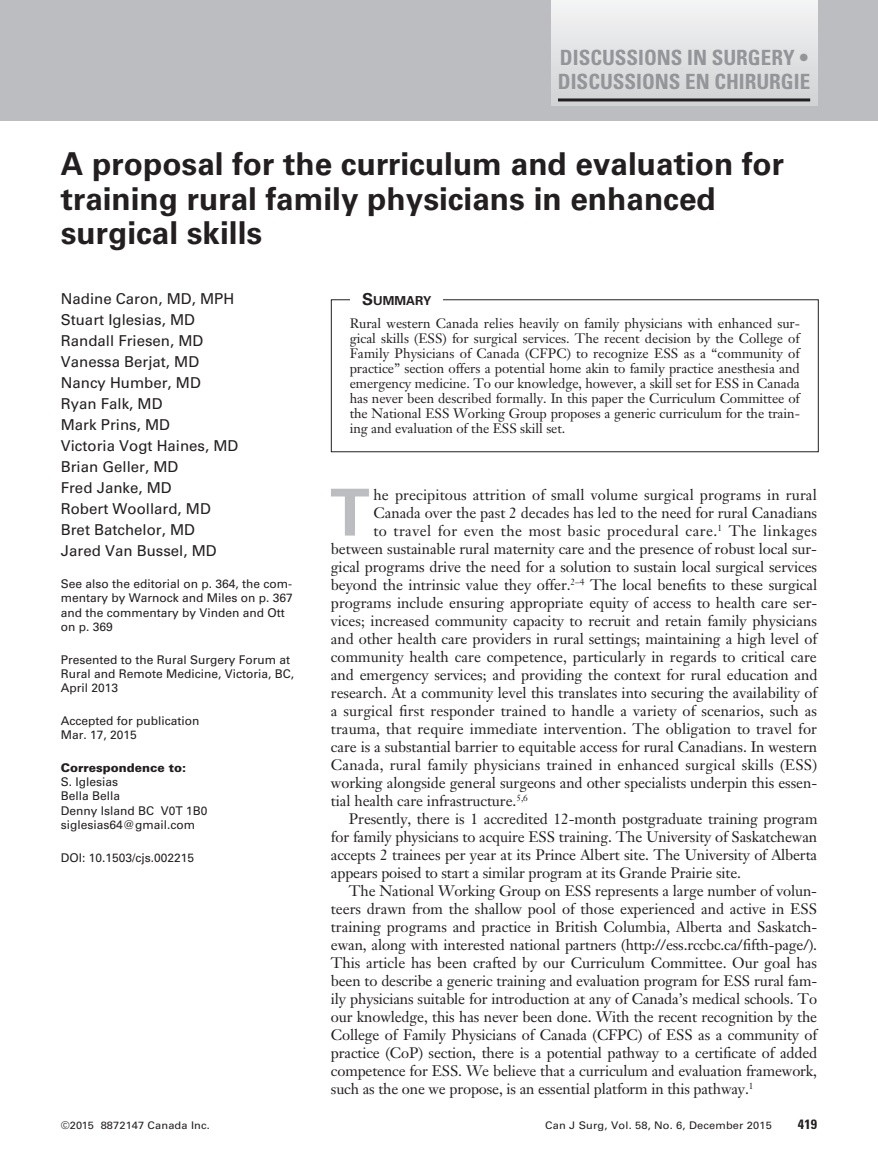
<style>
.page{position:relative;width:878px;height:1175px;background:#fff}
.page>*{position:absolute;margin:0;border:0;box-sizing:border-box;transform-origin:0 0}
.t1{font:700 64.8px "Univers LT Std";color:#bcbdc0}
.t2{font:700 31.5px/34.5px "Univers LT Std";color:#231f20}
.t3{font:700 condensed 21px/24px "Univers LT Std";color:#939598}
.t4{font:15px "Janson Text LT Std";letter-spacing:-.005em;color:#231f20}
.t5{font:15px/21px "Univers LT Std";color:#231f20}
.t6{font:15px "Janson Text LT Std";letter-spacing:.025em;color:#231f20}
.t7{font:13.5px/15px "Janson Text LT Std";letter-spacing:-.005em;color:#231f20;text-align:justify}
.t8{font:700 condensed 13.5px "Univers LT Std";color:#231f20;scale:1.05 1}
.t9{font:700 12.3px "Univers LT Std";color:#231f20}
.t10{font:12px/14.4px "Univers LT Std";color:#231f20}
.t11{font:900 12px "Univers LT Std";color:#231f20}
.t12{font:10.5px "Univers LT Std";letter-spacing:.015em;color:#231f20;scale:1.05 1}
.s1{font-size:16.5px}
</style>
<div class="page">
<div style="left:0;top:0;width:878px;height:120px;background:#bcbdc0"></div>
<div style="left:551px;top:0;width:266px;height:106px;background:linear-gradient(to bottom,#f4f4f5,#d1d2d4)"></div>
<hr style="left:558px;top:98px;width:252px;height:3px;background:#231f20">
<div style="left:331px;top:299px;width:487px;height:153px;border:1px solid #231f20"></div>
<div style="left:351px;top:293px;width:92px;height:16px;background:#fff"></div>
<h3 class="t3" style="left:558px;top:46px;width:254px">DISCUSSIONS IN SURGERY •<br>DISCUSSIONS EN CHIRURGIE</h3>
<h2 class="t2" style="left:61px;top:147px;width:724px">A proposal for the curriculum and evaluation for training rural family physicians in enhanced surgical skills</h2>
<p class="t5" style="left:61px;top:288px;width:179px">Nadine Caron, MD, MPH<br>Stuart Iglesias, MD<br>Randall Friesen, MD<br>Vanessa Berjat, MD<br>Nancy Humber, MD<br>Ryan Falk, MD<br>Mark Prins, MD<br>Victoria Vogt Haines, MD<br>Brian Geller, MD<br>Fred Janke, MD<br>Robert Woollard, MD<br>Bret Batchelor, MD<br>Jared Van Bussel, MD</p>
<p class="t10" style="left:61px;top:576px;width:234px">See also the editorial on p. 364, the com&shy;mentary by Warnock and Miles on p. 367 and the commentary by Vinden and Ott on p. 369</p>
<p class="t10" style="left:61px;top:652px;width:235px">Presented to the Rural Surgery Forum at<br>Rural and Remote Medicine, Victoria, BC,<br>April 2013</p>
<p class="t10" style="left:61px;top:713px;width:140px">Accepted for publication<br>Mar. 17, 2015</p>
<p class="t11" style="left:61px;top:760px;width:127px">Correspondence to:</p>
<p class="t10" style="left:61px;top:774px;width:148px">S. Iglesias<br>Bella Bella<br>Denny Island BC V0T 1B0 siglesias64@gmail.com</p>
<p class="t10" style="left:61px;top:850px;width:135px">DOI: 10.1503/cjs.002215</p>
<p class="t9" style="left:362px;top:293px;width:71px"><span class="s1">S</span>UMMARY</p>
<p class="t7" style="left:350px;top:316px;width:452px">Rural western Canada relies heavily on family physicians with enhanced sur&shy;gical skills (ESS) for surgical services. The recent decision by the College of Family Physicians of Canada (CFPC) to recognize ESS as a “community of practice” section offers a potential home akin to family practice anesthesia and emergency medicine. To our knowledge, however, a skill set for ESS in Canada has never been described formally. In this paper the Curriculum Committee of the National ESS Working Group proposes a generic curriculum for the train&shy;ing and evaluation of the ESS skill set.</p>
<h1 class="t1" style="left:330px;top:475px;width:41px">T</h1>
<p class="t4" style="left:373px;top:485px;width:445px">he precipitous attrition of small volume surgical programs in rural</p>
<p class="t4" style="left:373px;top:503px;width:445px">Canada over the past 2 decades has led to the need for rural Canadians</p>
<p class="t6" style="left:373px;top:521px;width:445px">to travel for even the most basic procedural care.<sup>1</sup> The linkages</p>
<p class="t4" style="left:331px;top:539px;width:487px">between sustainable rural maternity care and the presence of robust local sur-</p>
<p class="t4" style="left:331px;top:557px;width:488px">gical programs drive the need for a solution to sustain local surgical services</p>
<p class="t4" style="left:331px;top:575px;width:488px">beyond the intrinsic value they offer.<sup>2–4</sup> The local benefits to these surgical</p>
<p class="t4" style="left:331px;top:593px;width:488px">programs include ensuring appropriate equity of access to health care ser-</p>
<p class="t4" style="left:331px;top:611px;width:487px">vices; increased community capacity to recruit and retain family physicians</p>
<p class="t4" style="left:331px;top:629px;width:487px">and other health care providers in rural settings; maintaining a high level of</p>
<p class="t4" style="left:331px;top:647px;width:487px">community health care competence, particularly in regards to critical care</p>
<p class="t4" style="left:331px;top:665px;width:488px">and emergency services; and providing the context for rural education and</p>
<p class="t4" style="left:331px;top:683px;width:487px">research. At a community level this translates into securing the availability of</p>
<p class="t4" style="left:331px;top:701px;width:487px">a surgical first responder trained to handle a variety of scenarios, such as</p>
<p class="t4" style="left:331px;top:719px;width:487px">trauma, that require immediate intervention. The obligation to travel for</p>
<p class="t4" style="left:331px;top:737px;width:487px">care is a substantial barrier to equitable access for rural Canadians. In western</p>
<p class="t4" style="left:331px;top:755px;width:487px">Canada, rural family physicians trained in enhanced surgical skills (ESS)</p>
<p class="t4" style="left:331px;top:773px;width:488px">working alongside general surgeons and other specialists underpin this essen-</p>
<p class="t4" style="left:331px;top:791px;width:198px">tial health care infrastructure.<sup>5,6</sup></p>
<p class="t4" style="left:349px;top:809px;width:470px">Presently, there is 1 accredited 12-month postgraduate training program</p>
<p class="t4" style="left:331px;top:827px;width:488px">for family physicians to acquire ESS training. The University of Saskatchewan</p>
<p class="t4" style="left:331px;top:845px;width:487px">accepts 2 trainees per year at its Prince Albert site. The University of Alberta</p>
<p class="t4" style="left:331px;top:863px;width:411px">appears poised to start a similar program at its Grande Prairie site.</p>
<p class="t4" style="left:349px;top:881px;width:469px">The National Working Group on ESS represents a large number of volun-</p>
<p class="t4" style="left:331px;top:899px;width:487px">teers drawn from the shallow pool of those experienced and active in ESS</p>
<p class="t4" style="left:331px;top:917px;width:486px">training programs and practice in British Columbia, Alberta and Saskatch-</p>
<p class="t4" style="left:331px;top:935px;width:488px">ewan, along with interested national partners (http://ess.rccbc.ca/fifth-page/).</p>
<p class="t4" style="left:331px;top:953px;width:487px">This article has been crafted by our Curriculum Committee. Our goal has</p>
<p class="t4" style="left:331px;top:971px;width:488px">been to describe a generic training and evaluation program for ESS rural fam-</p>
<p class="t4" style="left:331px;top:989px;width:488px">ily physicians suitable for introduction at any of Canada’s medical schools. To</p>
<p class="t4" style="left:331px;top:1007px;width:488px">our knowledge, this has never been done. With the recent recognition by the</p>
<p class="t4" style="left:331px;top:1025px;width:488px">College of Family Physicians of Canada (CFPC) of ESS as a community of</p>
<p class="t4" style="left:331px;top:1043px;width:488px">practice (CoP) section, there is a potential pathway to a certificate of added</p>
<p class="t4" style="left:331px;top:1061px;width:487px">competence for ESS. We believe that a curriculum and evaluation framework,</p>
<p class="t4" style="left:331px;top:1079px;width:424px">such as the one we propose, is an essential platform in this pathway.<sup>1</sup></p>
<p class="t12" style="left:61px;top:1119px;width:143px">©2015 8872147 Canada Inc.</p>
<p class="t12" style="left:545px;top:1119px;width:217px">Can J Surg, Vol. 58, No. 6, December 2015</p>
<p class="t8" style="left:797px;top:1116px;width:20px">419</p>
</div>
